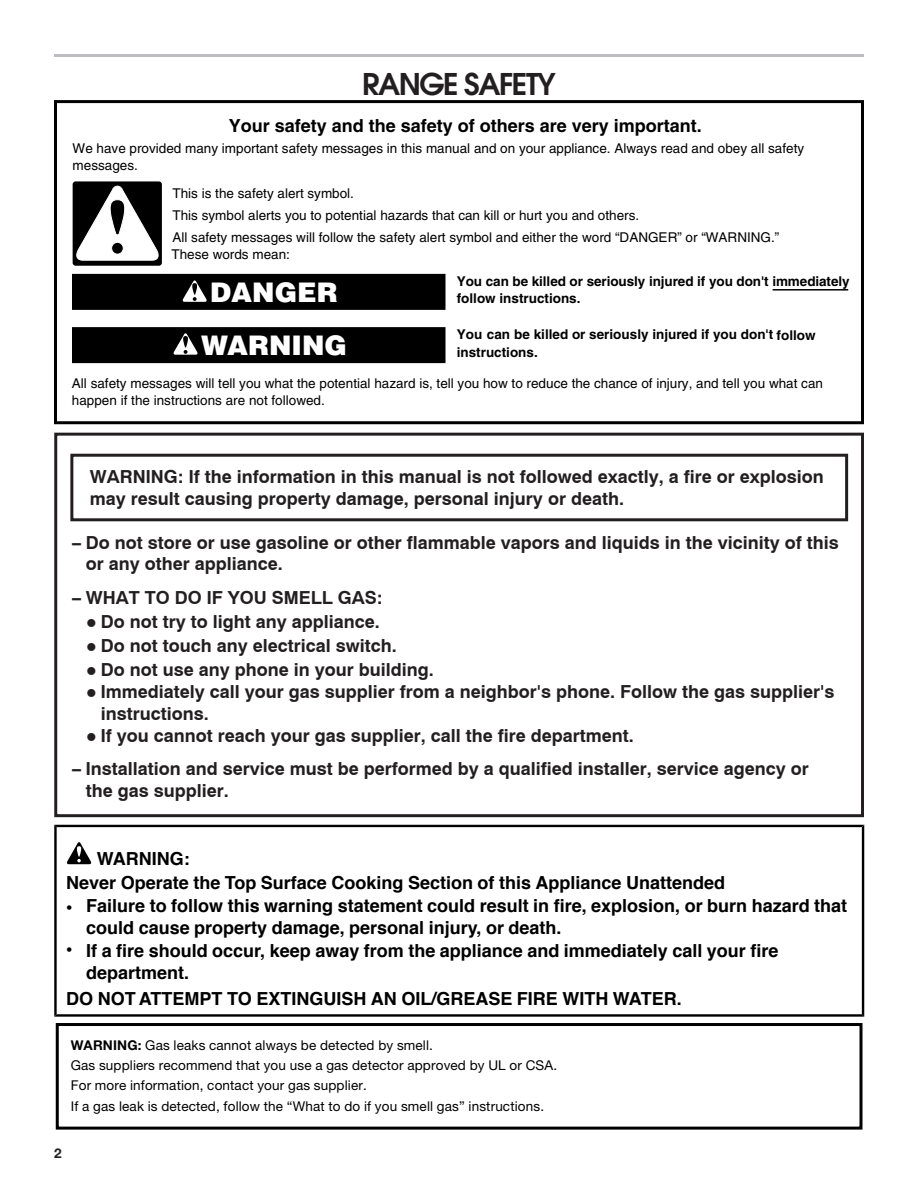
<style>
.page{position:relative;width:918px;height:1188px;background:#fff}
.page>*{position:absolute;margin:0;border:0;box-sizing:border-box;transform-origin:0 0}
.Heading_1{font:600 30px "Avant Garde";letter-spacing:-.05em;color:#231f20}
.t1{font:900 27px/52.8px "Helvetica";color:#fff;text-align:center}
.t2{font:700 18px/21.8px "Helvetica";color:#231f20}
.t3{font:700 18px/22.5px "Helvetica";color:#000}
.t4{font:18px "Arial";color:#000}
.t5{font:13.5px/17.2px "Helvetica";color:#000}
.t6{font:13.5px/20.2px "Helvetica Neue";letter-spacing:.01em;color:#000}
.t7{font:700 13.5px "Helvetica";color:#000}
.t8{font:700 13.5px "Helvetica Neue LT Std";color:#231f20}
.s1{font-family:"Helvetica Neue"}
.s2{font-family:"Helvetica Neue";font-weight:400;font-size:22.5px}
.s3{font-weight:700}
</style>
<div class="page">
<hr style="left:54px;top:54px;width:810px;height:3px;background:#bcbdc0">
<div style="left:72px;top:274px;width:374px;height:36px;background:#000"></div>
<div style="left:54px;top:100px;width:810px;height:324px;border:3px solid #000"></div>
<div style="left:72px;top:327px;width:374px;height:36px;background:#000"></div>
<div style="left:74px;top:183px;width:87px;height:81px;background:#000;border-radius:2px"></div>
<div style="left:73px;top:181px;width:89px;height:85px;border:3px solid #000;border-radius:2px"></div>
<svg style="left:74px;top:186px;width:87px;height:75px"></svg>
<hr style="left:773px;top:289px;width:75px;height:2px;background:#000">
<svg style="left:182px;top:280px;width:25px;height:22px"></svg>
<svg style="left:173px;top:333px;width:25px;height:22px"></svg>
<div style="left:56px;top:1023px;width:806px;height:107px;border:3px solid #000"></div>
<div style="left:54px;top:433px;width:810px;height:384px;border:3px solid #231f20"></div>
<div style="left:70px;top:454px;width:778px;height:67px;border:3px solid #231f20"></div>
<svg style="left:54px;top:825px;width:810px;height:192px"></svg>
<h1 class="Heading_1" style="left:362px;top:64px;width:195px">RANGE SAFETY</h1>
<p class="t3" style="left:229px;top:114px;width:475px">Your safety and the safety of others are very important.</p>
<p class="t5" style="left:73px;top:139px;width:733px">We have provided many important safety messages in this manual and on your appliance. Always read and obey all safety messages.</p>
<p class="t5" style="left:173px;top:183px;width:608px;line-height:21.8px">This is the safety alert symbol.<br>This symbol alerts you to potential hazards that can kill or hurt you and others.<br>All safety messages will follow the safety alert symbol and either the word “DANGER” or “WARNING.”</p>
<p class="t5" style="left:171px;top:246px;width:120px">These words mean:</p>
<p class="t7" style="left:457px;top:290px;width:125px">follow instructions.</p>
<p class="t7" style="left:457px;top:273px;width:394px">You can be killed or seriously injured if you don't immediately</p>
<p class="t1" style="left:201px;top:265px;width:147px">DANGER<br>WARNING</p>
<p class="t7" style="left:457px;top:326px;width:360px">You can be killed or seriously injured if you don't follow</p>
<p class="t5" style="left:72px;top:375px;width:753px">All safety messages will tell you what the potential hazard is, tell you how to reduce the chance of injury, and tell you what can happen if the instructions are not followed.</p>
<p class="t7" style="left:457px;top:344px;width:83px">instructions.</p>
<p class="t2" style="left:90px;top:466px;width:736px">WARNING: If the information in this manual is not followed exactly, a fire or explosion may result causing property damage, personal injury or death.</p>
<p class="t2" style="left:86px;top:531px;width:755px;text-indent:-14px"><span class="s1">–</span> Do not store or use gasoline or other flammable vapors and liquids in the vicinity of this or any other appliance.</p>
<p class="t2" style="left:72px;top:586px;width:312px"><span class="s1">–</span> WHAT TO DO IF YOU SMELL GAS:</p>
<p class="t2" style="left:86px;top:610px;width:296px"><span class="s2">•</span> Do not try to light any appliance.</p>
<p class="t2" style="left:86px;top:634px;width:313px"><span class="s2">•</span> Do not touch any electrical switch.</p>
<p class="t2" style="left:86px;top:658px;width:350px"><span class="s2">•</span> Do not use any phone in your building.</p>
<p class="t2" style="left:101px;top:681px;width:735px;text-indent:-15px"><span class="s2">•</span> Immediately call your gas supplier from a neighbor's phone. Follow the gas supplier's instructions.</p>
<p class="t2" style="left:86px;top:725px;width:550px"><span class="s2">•</span> If you cannot reach your gas supplier, call the fire department.</p>
<p class="t2" style="left:86px;top:758px;width:725px;text-indent:-14px"><span class="s1">–</span> Installation and service must be performed by a qualified installer, service agency or the gas supplier.</p>
<p class="t3" style="left:66px;top:847px;width:660px;line-height:24.3px;text-indent:30px">WARNING:<br>Never Operate the Top Surface Cooking Section of this Appliance Unattended</p>
<p class="t3" style="left:86px;top:895px;width:762px">Failure to follow this warning statement could result in fire, explosion, or burn hazard that could cause property damage, personal injury, or death.<br>If a fire should occur, keep away from the appliance and immediately call your fire department.</p>
<p class="t3" style="left:66px;top:988px;width:617px">DO NOT ATTEMPT TO EXTINGUISH AN OIL/GREASE FIRE WITH WATER.</p>
<p class="t4" style="left:66px;top:895px;width:8px">•</p>
<p class="t4" style="left:66px;top:937px;width:8px">•</p>
<p class="t6" style="left:71px;top:1035px;width:488px"><span class="s3">WARNING:</span> Gas leaks cannot always be detected by smell.<br>Gas suppliers recommend that you use a gas detector approved by UL or CSA.<br>For more information, contact your gas supplier.<br>If a gas leak is detected, follow the “What to do if you smell gas” instructions.</p>
<p class="t8" style="left:54px;top:1145px;width:9px">2</p>
</div>
